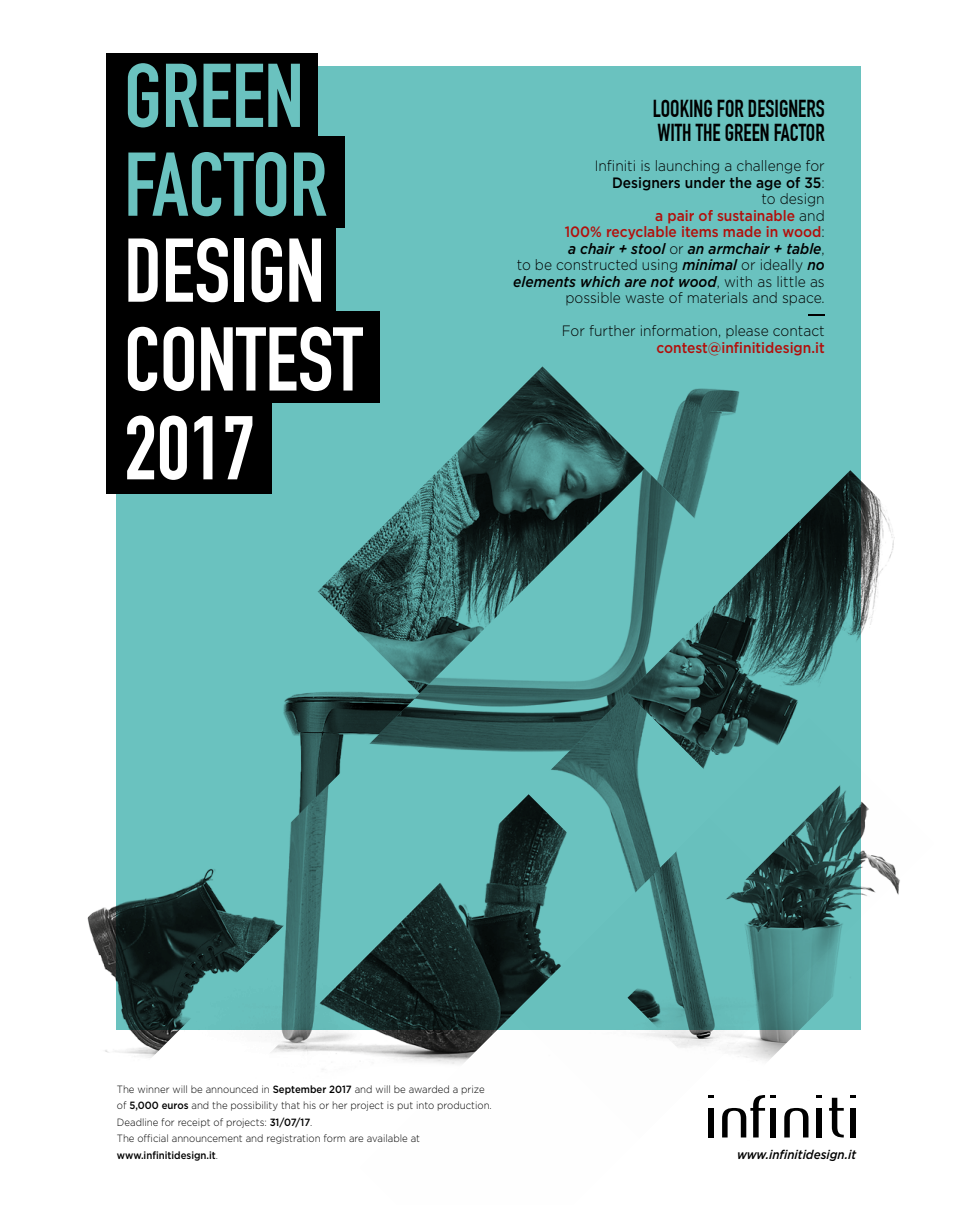
<style>
.page{position:relative;width:978px;height:1212px;background:#fff}
.page>*{position:absolute;margin:0;border:0;box-sizing:border-box;transform-origin:0 0}
.t1{font:700 88.8px/88.8px "DIN Condensed";letter-spacing:-.005em;color:#fff}
.t2{font:700 88.8px/88.8px "DIN Condensed";letter-spacing:-.005em;color:#6ac2bf}
.t3{font:700 24px/24px "DIN Condensed";color:#000;scale:.92 1}
.t4{font:300 15px/16.5px "Gotham";color:#000;text-align:right;scale:.92 1}
.t5{font:500 15px "Gotham";color:#b20f0b;scale:.92 1}
.t6{font:italic 500 12.6px "Gotham";color:#000;scale:.92 1}
.t7{font:300 10.5px/16.5px "Gotham";color:#000;scale:.92 1}
.s1{font-weight:500}
.s2{font-weight:500;color:#b20f0b}
.s3{font-weight:500;font-style:italic}
</style>
<div class="page">
<div style="left:117px;top:66px;width:744px;height:963px;background:#6ac2bf"></div>
<img style="left:420px;top:719px;width:436px;height:419px">
<img style="left:283px;top:591px;width:137px;height:203px">
<img style="left:645px;top:314px;width:180px;height:156px">
<img style="left:631px;top:1100px;width:203px;height:38px">
<img style="left:529px;top:693px;width:99px;height:101px">
<img style="left:284px;top:794px;width:347px;height:344px">
<img style="left:318px;top:366px;width:327px;height:327px">
<img style="left:87px;top:823px;width:197px;height:235px">
<img style="left:627px;top:783px;width:273px;height:317px">
<img style="left:628px;top:470px;width:272px;height:325px">
<div style="left:106px;top:53px;width:212px;height:84px;background:#000"></div>
<div style="left:106px;top:228px;width:230px;height:84px;background:#000"></div>
<div style="left:106px;top:137px;width:239px;height:91px;background:#000"></div>
<div style="left:106px;top:312px;width:273px;height:91px;background:#000"></div>
<div style="left:106px;top:403px;width:166px;height:91px;background:#000"></div>
<h1 class="t2" style="left:124px;top:52px;width:205px">GREEN<br>FACTOR</h1>
<h1 class="t1" style="left:124px;top:227px;width:240px">DESIGN<br>CONTEST<br>2017</h1>
<h2 class="t3" style="left:653px;top:97px;width:189px">LOOKING FOR DESIGNERS<br>WITH THE GREEN FACTOR</h2>
<p class="t4" style="left:513px;top:157px;width:340px">Infiniti is launching a challenge for<br><span class="s1">Designers under the age of 35</span>:<br>to design<br><span class="s2">a pair of sustainable</span> and<br><span class="s2">100% recyclable items made in wood</span>:<br><span class="s3">a chair + stool</span> or <span class="s3">an armchair + table</span>,<br>to be constructed using <span class="s3">minimal</span> or ideally <span class="s3">no elements which are not wood</span>, with as little as possible waste of materials and space.</p>
<p class="t4" style="left:562px;top:322px;width:287px">For further information, please contact</p>
<p class="t5" style="left:656px;top:337px;width:184px">contest@infinitidesign.it</p>
<p class="t7" style="left:117px;top:1080px;width:409px">The winner will be announced in <span class="s1">September 2017</span> and will be awarded a prize of <span class="s1">5,000 euros</span> and the possibility that his or her project is put into production.<br>Deadline for receipt of projects: <span class="s1">31/07/17</span>.<br>The official announcement and registration form are available at <span class="s1">www.infinitidesign.it</span>.</p>
<p class="t6" style="left:737px;top:1146px;width:131px">www.infinitidesign.it</p>
</div>
